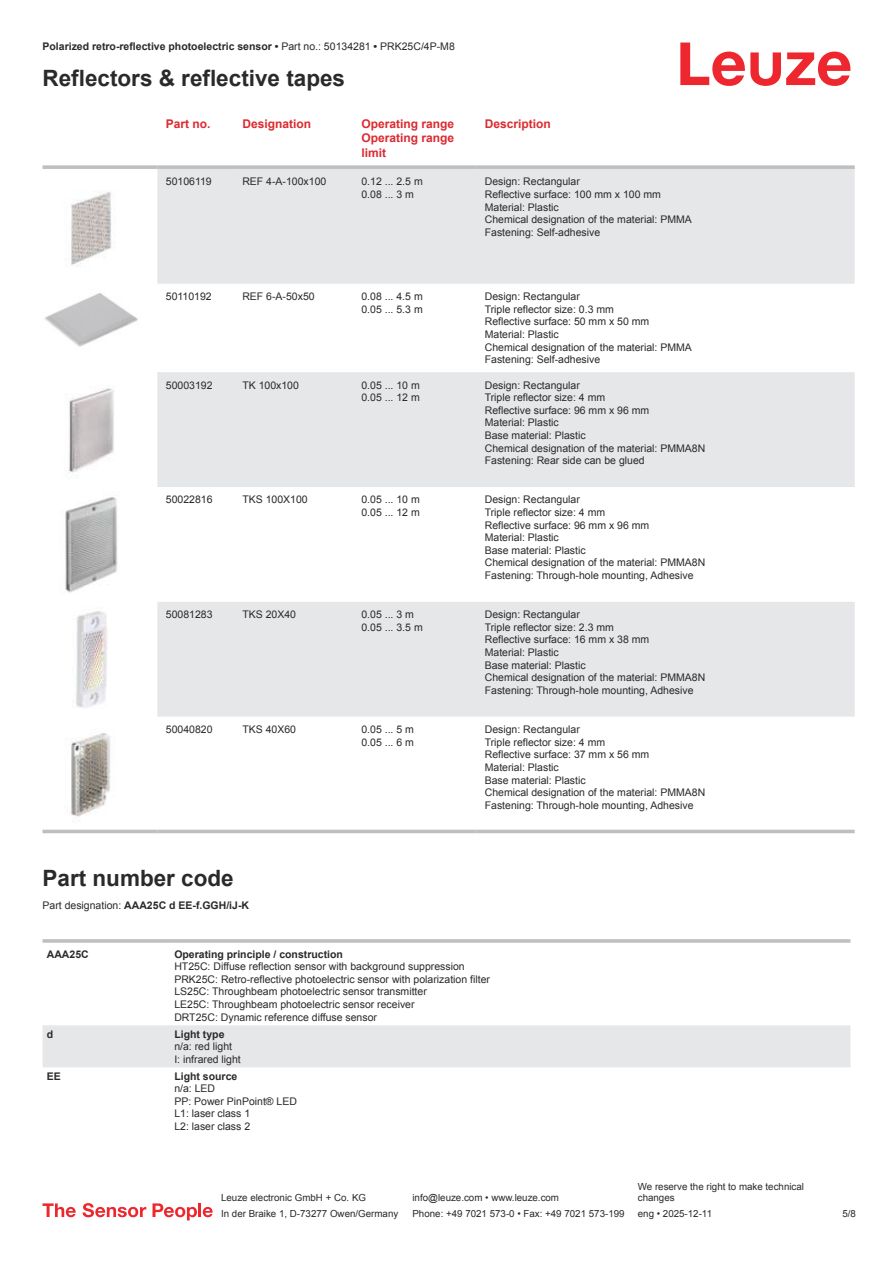
<style>
.page{position:relative;width:893px;height:1263px;background:#fff}
.page>*{position:absolute;margin:0;border:0;box-sizing:border-box;transform-origin:0 0}
.t1{font:700 22.5px "Arial";color:#2b292a}
.t2{font:700 12px/14.4px "Arial";color:#db2a30;text-align:justify}
.t3{font:10.5px/12.6px "Arial";color:#2b292a}
.t4{font:700 10.5px "Arial";color:#2b292a}
.t5{font:9.75px/11.7px "Arial";color:#2b292a}
.s1{font-weight:400}
</style>
<div class="page">
<svg style="left:680px;top:43px;width:170px;height:43px"></svg>
<svg style="left:157px;top:169px;width:698px;height:548px;fill:#e6e7e9"></svg>
<svg style="left:43px;top:165px;width:114px;height:4px"></svg>
<svg style="left:157px;top:165px;width:77px;height:4px"></svg>
<svg style="left:234px;top:165px;width:119px;height:4px"></svg>
<svg style="left:353px;top:165px;width:123px;height:4px"></svg>
<svg style="left:476px;top:165px;width:379px;height:4px;background:#c3c5c7"></svg>
<hr style="left:43px;top:830px;width:114px;height:3px;background:#bdbfc1">
<hr style="left:157px;top:830px;width:77px;height:3px;background:#bdbfc1">
<hr style="left:234px;top:830px;width:119px;height:3px;background:#bdbfc1">
<hr style="left:353px;top:830px;width:123px;height:3px;background:#bdbfc1">
<hr style="left:476px;top:830px;width:379px;height:3px;background:#bdbfc1">
<img style="left:71px;top:192px;width:41px;height:74px">
<img style="left:44px;top:293px;width:94px;height:54px">
<img style="left:69px;top:388px;width:45px;height:85px">
<img style="left:65px;top:497px;width:53px;height:96px">
<img style="left:73px;top:611px;width:34px;height:97px">
<img style="left:70px;top:733px;width:40px;height:84px">
<svg style="left:43px;top:1067px;width:807px;height:1px"></svg>
<div style="left:43px;top:1025px;width:807px;height:42px;background:#e6e7e9"></div>
<hr style="left:43px;top:939px;width:127px;height:4px;background:#bdbfc1">
<hr style="left:170px;top:939px;width:680px;height:4px;background:#c4c6c8">
<svg style="left:43px;top:1203px;width:33px;height:14px"></svg>
<svg style="left:83px;top:1203px;width:63px;height:14px"></svg>
<svg style="left:153px;top:1203px;width:44px;height:17px"></svg>
<hr style="left:198px;top:1203px;width:3px;height:14px;background:#ed272d">
<svg style="left:203px;top:1207px;width:10px;height:10px"></svg>
<p class="t4" style="left:43px;top:43px;width:414px">Polarized retro-reflective photoelectric sensor • <span class="s1">Part no.: 50134281</span> • <span class="s1">PRK25C/4P-M8</span></p>
<h1 class="t1" style="left:43px;top:70px;width:304px">Reflectors &amp; reflective tapes</h1>
<p class="t2" style="left:166px;top:117px;width:46px">Part no.</p>
<p class="t2" style="left:242px;top:117px;width:70px">Designation</p>
<p class="t2" style="left:361px;top:117px;width:94px">Operating range Operating range limit</p>
<p class="t2" style="left:485px;top:117px;width:68px">Description</p>
<p class="t3" style="left:166px;top:176px;width:47px">50106119</p>
<p class="t3" style="left:242px;top:176px;width:86px">REF 4-A-100x100</p>
<p class="t3" style="left:361px;top:176px;width:63px">0.12 ... 2.5 m<br>0.08 ... 3 m</p>
<p class="t3" style="left:485px;top:176px;width:209px">Design: Rectangular<br>Reflective surface: 100 mm x 100 mm<br>Material: Plastic<br>Chemical designation of the material: PMMA<br>Fastening: Self-adhesive</p>
<p class="t3" style="left:166px;top:291px;width:47px">50110192</p>
<p class="t3" style="left:242px;top:291px;width:74px">REF 6-A-50x50</p>
<p class="t3" style="left:361px;top:291px;width:63px">0.08 ... 4.5 m<br>0.05 ... 5.3 m</p>
<p class="t3" style="left:485px;top:291px;width:209px">Design: Rectangular<br>Triple reflector size: 0.3 mm<br>Reflective surface: 50 mm x 50 mm<br>Material: Plastic<br>Chemical designation of the material: PMMA<br>Fastening: Self-adhesive</p>
<p class="t3" style="left:166px;top:380px;width:48px">50003192</p>
<p class="t3" style="left:242px;top:380px;width:58px">TK 100x100</p>
<p class="t3" style="left:361px;top:380px;width:60px">0.05 ... 10 m<br>0.05 ... 12 m</p>
<p class="t3" style="left:485px;top:380px;width:222px">Design: Rectangular<br>Triple reflector size: 4 mm<br>Reflective surface: 96 mm x 96 mm<br>Material: Plastic<br>Base material: Plastic<br>Chemical designation of the material: PMMA8N<br>Fastening: Rear side can be glued</p>
<p class="t3" style="left:166px;top:494px;width:48px">50022816</p>
<p class="t3" style="left:242px;top:494px;width:67px">TKS 100X100</p>
<p class="t3" style="left:361px;top:494px;width:60px">0.05 ... 10 m<br>0.05 ... 12 m</p>
<p class="t3" style="left:485px;top:494px;width:222px">Design: Rectangular<br>Triple reflector size: 4 mm<br>Reflective surface: 96 mm x 96 mm<br>Material: Plastic<br>Base material: Plastic<br>Chemical designation of the material: PMMA8N<br>Fastening: Through-hole mounting, Adhesive</p>
<p class="t3" style="left:166px;top:609px;width:48px">50081283</p>
<p class="t3" style="left:242px;top:609px;width:55px">TKS 20X40</p>
<p class="t3" style="left:361px;top:609px;width:63px">0.05 ... 3 m<br>0.05 ... 3.5 m</p>
<p class="t3" style="left:485px;top:609px;width:222px">Design: Rectangular<br>Triple reflector size: 2.3 mm<br>Reflective surface: 16 mm x 38 mm<br>Material: Plastic<br>Base material: Plastic<br>Chemical designation of the material: PMMA8N<br>Fastening: Through-hole mounting, Adhesive</p>
<p class="t3" style="left:166px;top:724px;width:48px">50040820</p>
<p class="t3" style="left:242px;top:724px;width:55px">TKS 40X60</p>
<p class="t3" style="left:361px;top:724px;width:54px">0.05 ... 5 m<br>0.05 ... 6 m</p>
<p class="t3" style="left:485px;top:724px;width:222px">Design: Rectangular<br>Triple reflector size: 4 mm<br>Reflective surface: 37 mm x 56 mm<br>Material: Plastic<br>Base material: Plastic<br>Chemical designation of the material: PMMA8N<br>Fastening: Through-hole mounting, Adhesive</p>
<h1 class="t1" style="left:43px;top:870px;width:193px">Part number code</h1>
<p class="t4" style="left:43px;top:901px;width:208px"><span class="s1">Part designation:</span> AAA25C d EE-f.GGH/iJ-K</p>
<p class="t4" style="left:47px;top:950px;width:43px">AAA25C</p>
<p class="t4" style="left:174px;top:950px;width:170px">Operating principle / construction</p>
<p class="t3" style="left:174px;top:961px;width:317px">HT25C: Diffuse reflection sensor with background suppression PRK25C: Retro-reflective photoelectric sensor with polarization filter LS25C: Throughbeam photoelectric sensor transmitter<br>LE25C: Throughbeam photoelectric sensor receiver<br>DRT25C: Dynamic reference diffuse sensor</p>
<p class="t4" style="left:47px;top:1030px;width:8px">d</p>
<p class="t4" style="left:174px;top:1030px;width:52px">Light type</p>
<p class="t3" style="left:174px;top:1041px;width:68px">n/a: red light<br>I: infrared light</p>
<p class="t4" style="left:47px;top:1072px;width:16px">EE</p>
<p class="t4" style="left:174px;top:1072px;width:65px">Light source</p>
<p class="t3" style="left:174px;top:1083px;width:124px">n/a: LED<br>PP: Power PinPoint® LED<br>L1: laser class 1<br>L2: laser class 2</p>
<p class="t5" style="left:221px;top:1193px;width:146px">Leuze electronic GmbH + Co. KG</p>
<p class="t5" style="left:412px;top:1193px;width:148px">info@leuze.com • www.leuze.com</p>
<p class="t5" style="left:638px;top:1181px;width:168px">We reserve the right to make technical changes</p>
<p class="t5" style="left:221px;top:1209px;width:179px">In der Braike 1, D-73277 Owen/Germany</p>
<p class="t5" style="left:412px;top:1209px;width:214px">Phone: +49 7021 573-0 • Fax: +49 7021 573-199</p>
<p class="t5" style="left:638px;top:1209px;width:76px">eng • 2025-12-11</p>
<p class="t5" style="left:842px;top:1209px;width:15px">5 /8</p>
</div>
